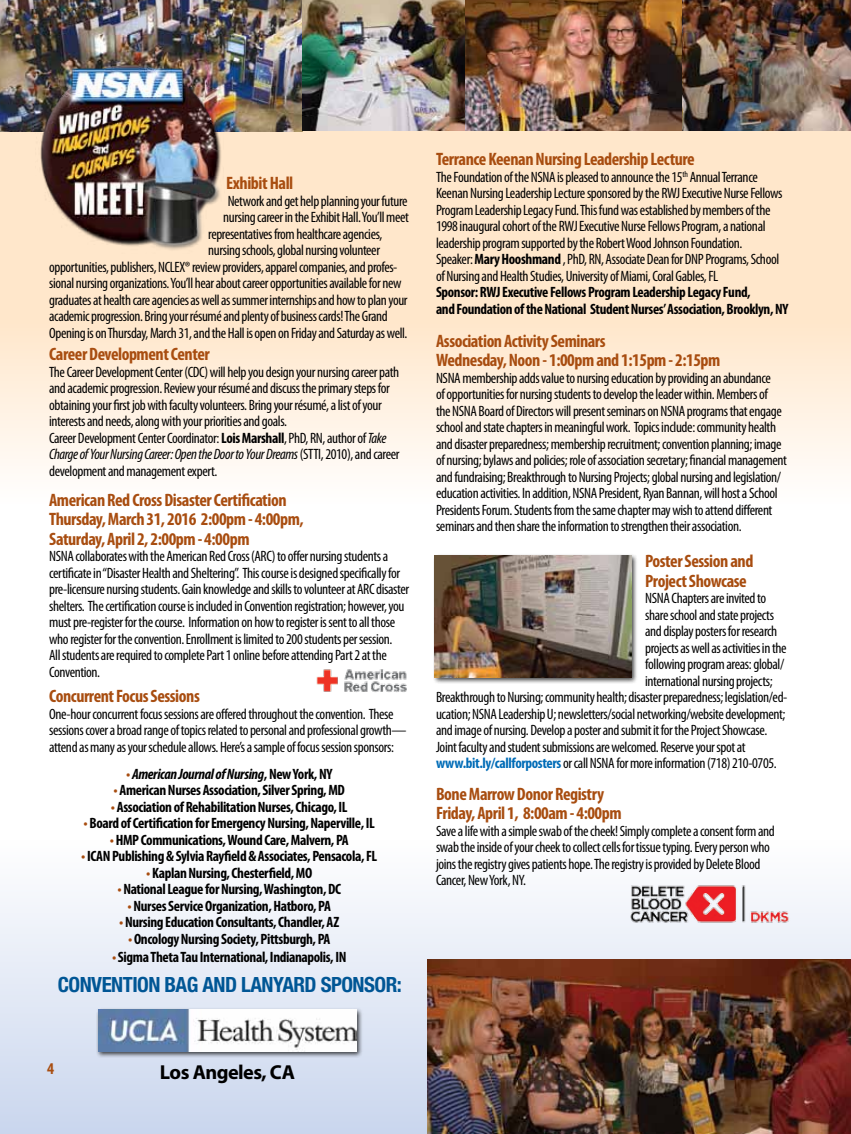
<style>
.page{position:relative;width:851px;height:1134px;background:#fff}
.page>*{position:absolute;margin:0;border:0;box-sizing:border-box;transform-origin:0 0}
.t1{font:700 condensed 21px "Helvetica Neue";letter-spacing:-.025em;color:#005695}
.t2{font:700 20.25px "Myriad Pro";letter-spacing:-.025em;color:#000}
.t3{font:700 condensed 18px "Myriad Pro";letter-spacing:-.025em;color:#a84d10}
.t4{font:700 condensed 16.5px "Myriad Pro";color:#a84d10}
.t5{font:condensed 15px/16.5px "Myriad Pro";letter-spacing:-.025em;color:#000}
.t6{font:700 condensed 15px "Myriad Pro";letter-spacing:-.025em;color:#000}
.t7{font:italic 700 condensed 15px "Myriad Pro";letter-spacing:-.025em;color:#000}
.s1{font-weight:700}
.s2{font-style:italic}
.s3{font-style:normal;color:#a84d10}
.s4{font-style:normal}
.s5{color:#a84d10}
.s6{font-weight:700;color:#006cb7}
</style>
<div class="page">
<div style="left:0;top:841px;width:850px;height:293px;background:linear-gradient(to bottom,#fefdfd,#c9d6ed)"></div>
<div style="left:0;top:130px;width:850px;height:374px;background:linear-gradient(to bottom,#ffe1be,#fff8f1)"></div>
<div style="left:96px;top:1007px;width:267px;height:51px;background:#000;opacity:.75"></div>
<img style="left:98px;top:1009px;width:258px;height:42px">
<img style="left:0;top:0;width:850px;height:131px">
<img style="left:316px;top:669px;width:91px;height:23px">
<img style="left:428px;top:960px;width:422px;height:174px">
<img style="left:628px;top:882px;width:162px;height:44px">
<div style="left:433px;top:554px;width:205px;height:130px;background:#000;opacity:.75"></div>
<img style="left:435px;top:556px;width:196px;height:121px">
<img style="left:35px;top:55px;width:203px;height:202px">
<p class="t3" style="left:226px;top:172px;width:69px">Exhibit Hall</p>
<p class="t5" style="left:228px;top:192px;width:181px">Network and get help planning your future</p>
<p class="t5" style="left:223px;top:209px;width:187px">nursing career in the Exhibit Hall. You’ll meet</p>
<p class="t5" style="left:208px;top:225px;width:175px">representatives from healthcare agencies,</p>
<p class="t5" style="left:49px;top:242px;width:360px;text-indent:159px">nursing schools, global nursing volunteer opportunities, publishers, NCLEX® review providers, apparel companies, and profes&shy;sional nursing organizations. You’ll hear about career opportunities available for new graduates at health care agencies as well as summer internships and how to plan your academic progression. Bring your résumé and plenty of business cards! The Grand Opening is on Thursday, March 31, and the Hall is open on Friday and Saturday as well.</p>
<p class="t3" style="left:49px;top:343px;width:162px">Career Development Center</p>
<p class="t5" style="left:49px;top:363px;width:351px">The Career Development Center (CDC) will help you design your nursing career path and academic progression. Review your résumé and discuss the primary steps for obtaining your first job with faculty volunteers. Bring your résumé, a list of your interests and needs, along with your priorities and goals.</p>
<p class="t5" style="left:49px;top:429px;width:352px">Career Development Center Coordinator: <span class="s1">Lois Marshall</span>, PhD, RN, author of <span class="s2">Take<br>Charge of Your Nursing Career: Open the Door to Your Dreams</span> (STTI, 2010), and career development and management expert.</p>
<p class="t3" style="left:49px;top:488px;width:239px">American Red Cross Disaster Certification</p>
<p class="t3" style="left:49px;top:508px;width:256px">Thursday, March 31, 2016 2:00pm - 4:00pm,</p>
<p class="t3" style="left:49px;top:527px;width:202px">Saturday, April 2, 2:00pm - 4:00pm</p>
<p class="t5" style="left:49px;top:548px;width:361px">NSNA collaborates with the American Red Cross (ARC) to offer nursing students a certificate in “Disaster Health and Sheltering”. This course is designed specifically for pre-licensure nursing students. Gain knowledge and skills to volunteer at ARC disaster shelters. The certification course is included in Convention registration; however, you must pre-register for the course. Information on how to register is sent to all those who register for the convention. Enrollment is limited to 200 students per session.<br>All students are required to complete Part 1 online before attending Part 2 at the Convention.</p>
<p class="t3" style="left:49px;top:685px;width:152px">Concurrent Focus Sessions</p>
<p class="t5" style="left:49px;top:705px;width:359px">One-hour concurrent focus sessions are offered throughout the convention. These sessions cover a broad range of topics related to personal and professional growth— attend as many as your schedule allows. Here’s a sample of focus session sponsors:</p>
<p class="t7" style="left:126px;top:764px;width:208px"><span class="s3">•</span> American Journal of Nursing<span class="s4">, New York, NY</span></p>
<p class="t6" style="left:114px;top:781px;width:233px"><span class="s5">•</span> American Nurses Association, Silver Spring, MD</p>
<p class="t6" style="left:111px;top:797px;width:238px"><span class="s5">•</span> Association of Rehabilitation Nurses, Chicago, IL</p>
<p class="t6" style="left:84px;top:814px;width:293px"><span class="s5">•</span> Board of Certification for Emergency Nursing, Naperville, IL</p>
<p class="t6" style="left:110px;top:830px;width:240px"><span class="s5">•</span> HMP Communications, Wound Care, Malvern, PA</p>
<p class="t6" style="left:81px;top:847px;width:297px"><span class="s5">•</span> ICAN Publishing &amp; Sylvia Rayfield &amp; Associates, Pensacola, FL</p>
<p class="t6" style="left:146px;top:863px;width:168px"><span class="s5">•</span> Kaplan Nursing, Chesterfield, MO</p>
<p class="t6" style="left:117px;top:880px;width:225px"><span class="s5">•</span> National League for Nursing, Washington, DC</p>
<p class="t6" style="left:128px;top:896px;width:205px"><span class="s5">•</span> Nurses Service Organization, Hatboro, PA</p>
<p class="t6" style="left:119px;top:913px;width:221px"><span class="s5">•</span> Nursing Education Consultants, Chandler, AZ</p>
<p class="t6" style="left:128px;top:929px;width:204px"><span class="s5">•</span> Oncology Nursing Society, Pittsburgh, PA</p>
<p class="t6" style="left:112px;top:947px;width:236px"><span class="s5">•</span> Sigma Theta Tau International, Indianapolis, IN</p>
<p class="t1" style="left:58px;top:972px;width:345px">CONVENTION BAG AND LANYARD SPONSOR:</p>
<p class="t3" style="left:436px;top:148px;width:260px">Terrance Keenan Nursing Leadership Lecture</p>
<p class="t5" style="left:436px;top:168px;width:348px">The Foundation of the NSNA is pleased to announce the 15<sup>th</sup> Annual Terrance Keenan Nursing Leadership Lecture sponsored by the RWJ Executive Nurse Fellows Program Leadership Legacy Fund. This fund was established by members of the 1998 inaugural cohort of the RWJ Executive Nurse Fellows Program, a national leadership program supported by the Robert Wood Johnson Foundation.</p>
<p class="t5" style="left:436px;top:251px;width:345px">Speaker: <span class="s1">Mary Hooshmand</span> , PhD, RN, Associate Dean for DNP Programs, School of Nursing and Health Studies, University of Miami, Coral Gables, FL</p>
<p class="t6" style="left:436px;top:283px;width:316px">Sponsor: RWJ Executive Fellows Program Leadership Legacy Fund,</p>
<p class="t6" style="left:436px;top:299px;width:354px">and Foundation of the National Student Nurses’ Association, Brooklyn, NY</p>
<p class="t3" style="left:436px;top:330px;width:171px">Association Activity Seminars</p>
<p class="t3" style="left:436px;top:349px;width:286px">Wednesday, Noon - 1:00pm and 1:15pm - 2:15pm</p>
<p class="t5" style="left:436px;top:369px;width:352px">NSNA membership adds value to nursing education by providing an abundance<br>of opportunities for nursing students to develop the leader within. Members of<br>the NSNA Board of Directors will present seminars on NSNA programs that engage school and state chapters in meaningful work. Topics include: community health and disaster preparedness; membership recruitment; convention planning; image of nursing; bylaws and policies; role of association secretary; financial management and fundraising; Breakthrough to Nursing Projects; global nursing and legislation/ education activities. In addition, NSNA President, Ryan Bannan, will host a School Presidents Forum. Students from the same chapter may wish to attend different seminars and then share the information to strengthen their association.</p>
<p class="t3" style="left:645px;top:550px;width:110px">Poster Session and</p>
<p class="t3" style="left:645px;top:570px;width:103px">Project Showcase</p>
<p class="t5" style="left:645px;top:590px;width:123px">NSNA Chapters are invited to</p>
<p class="t5" style="left:645px;top:606px;width:130px">share school and state projects</p>
<p class="t5" style="left:645px;top:623px;width:134px">and display posters for research</p>
<p class="t5" style="left:645px;top:639px;width:143px">projects as well as activities in the</p>
<p class="t5" style="left:645px;top:656px;width:141px">following program areas: global/</p>
<p class="t5" style="left:645px;top:672px;width:129px">international nursing projects;</p>
<p class="t5" style="left:436px;top:689px;width:353px">Breakthrough to Nursing; community health; disaster preparedness; legislation/ed-</p>
<p class="t5" style="left:436px;top:705px;width:351px">ucation; NSNA Leadership U; newsletters/social networking/website development;</p>
<p class="t5" style="left:436px;top:722px;width:333px">and image of nursing. Develop a poster and submit it for the Project Showcase.</p>
<p class="t5" style="left:436px;top:738px;width:311px">Joint faculty and student submissions are welcomed. Reserve your spot at</p>
<p class="t5" style="left:436px;top:755px;width:342px"><span class="s6">www.bit.ly/callforposters</span> or call NSNA for more information (718) 210-0705.</p>
<p class="t3" style="left:436px;top:783px;width:169px">Bone Marrow Donor Registry</p>
<p class="t3" style="left:436px;top:802px;width:187px">Friday, April 1, 8:00am - 4:00pm</p>
<p class="t5" style="left:436px;top:822px;width:340px">Save a life with a simple swab of the cheek! Simply complete a consent form and swab the inside of your cheek to collect cells for tissue typing. Every person who joins the registry gives patients hope. The registry is provided by Delete Blood Cancer, New York, NY.</p>
<p class="t4" style="left:47px;top:1059px;width:9px">4</p>
<p class="t2" style="left:160px;top:1059px;width:136px">Los Angeles, CA</p>
</div>
